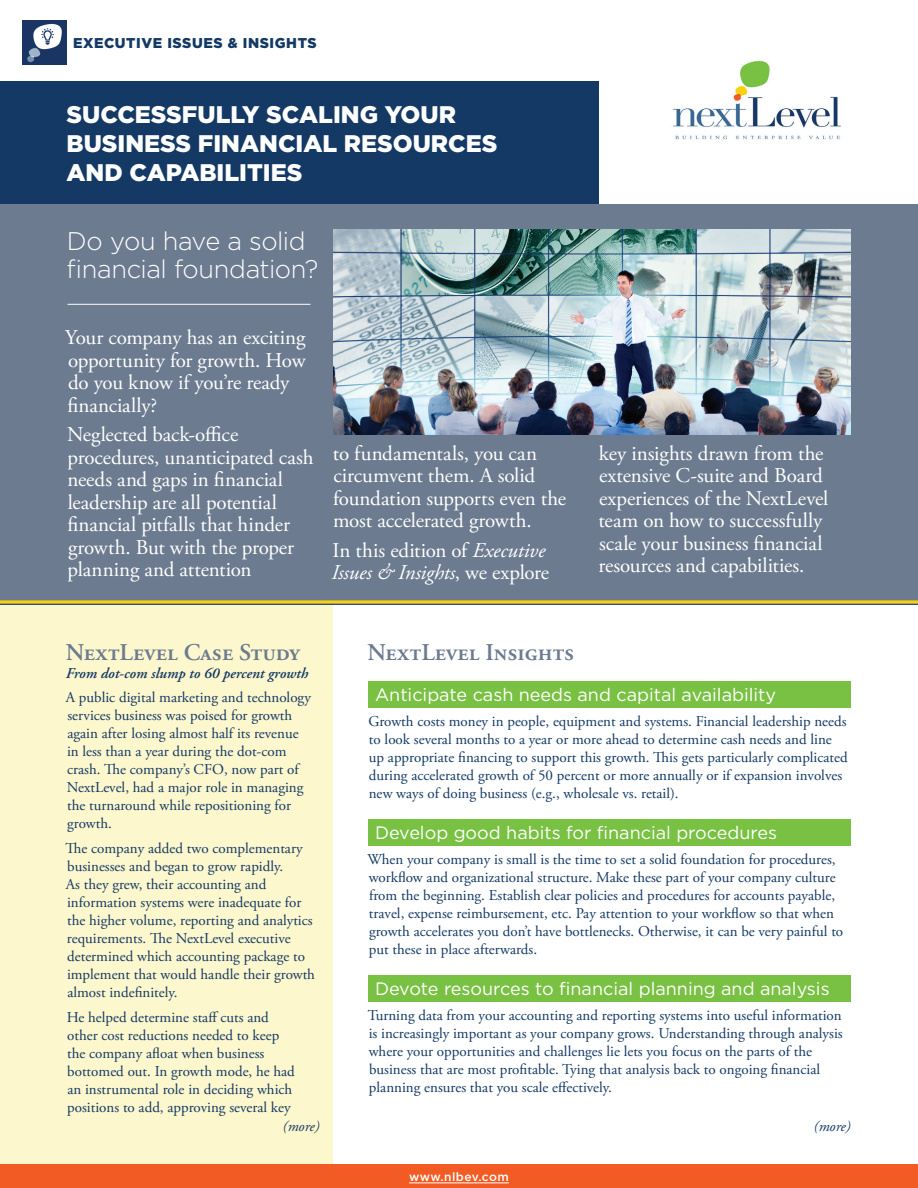
<style>
.page{position:relative;width:918px;height:1188px;background:#fff}
.page>*{position:absolute;margin:0;border:0;box-sizing:border-box;transform-origin:0 0}
.t1{font:300 25.5px/28.5px "Gotham";letter-spacing:-.015em;color:#fff}
.t2{font:900 24px/28.8px "Gotham";color:#fff}
.t3{font:600 24px "Adobe Garamond Pro";color:#6c7b8f}
.t4{font:21px/22.5px "Adobe Garamond Pro";letter-spacing:-.005em;color:#fff}
.t5{font:18px "Gotham";color:#fff}
.t6{font:15px/18px "Adobe Garamond Pro";color:#133964}
.t7{font:italic 600 15px "Adobe Garamond Pro";color:#133964}
.t8{font:italic 15px "Adobe Garamond Pro";color:#133964}
.t9{font:900 14.25px "Gotham";letter-spacing:.04em;color:#133964}
.t10{font:500 12px "Gotham";letter-spacing:.035em;color:#fff}
.s1{font-style:italic}
</style>
<div class="page">
<div style="left:0;top:603px;width:333px;height:574px;background:#fdf7cd"></div>
<div style="left:0;top:204px;width:918px;height:397px;background:#6c7b8f"></div>
<div style="left:0;top:81px;width:598px;height:123px;background:#133964"></div>
<img style="left:23px;top:21px;width:44px;height:43px">
<hr style="left:68px;top:304px;width:242px;height:1px;background:#fff">
<img style="left:673px;top:60px;width:168px;height:80px">
<hr style="left:0;top:603px;width:918px;height:2px;background:#133964">
<hr style="left:0;top:600px;width:918px;height:3px;background:#fcd00a">
<div style="left:368px;top:681px;width:482px;height:27px;background:#79c142"></div>
<div style="left:368px;top:819px;width:482px;height:27px;background:#79c142"></div>
<div style="left:368px;top:975px;width:482px;height:27px;background:#79c142"></div>
<img style="left:333px;top:230px;width:517px;height:204px">
<div style="left:0;top:1165px;width:918px;height:23px;background:#f25b24"></div>
<hr style="left:409px;top:1183px;width:100px;height:1px;background:#fff">
<p class="t9" style="left:73px;top:33px;width:245px">EXECUTIVE ISSUES &amp; INSIGHTS</p>
<h2 class="t2" style="left:67px;top:100px;width:432px">SUCCESSFULLY SCALING YOUR<br>BUSINESS FINANCIAL RESOURCES<br>AND CAPABILITIES</h2>
<h1 class="t1" style="left:67px;top:226px;width:254px">Do you have a solid financial foundation?</h1>
<h3 class="t4" style="left:65px;top:327px;width:242px">Your company has an exciting opportunity for growth. How do you know if you’re ready financially?</h3>
<h3 class="t4" style="left:67px;top:424px;width:248px">Neglected back-office procedures, unanticipated cash needs and gaps in financial leadership are all potential financial pitfalls that hinder growth. But with the proper planning and attention</h3>
<h3 class="t4" style="left:333px;top:443px;width:235px">to fundamentals, you can circumvent them. A solid foundation supports even the most accelerated growth.</h3>
<h3 class="t4" style="left:332px;top:539px;width:219px">In this edition of <span class="s1">Executive<br>Issues &amp; Insights</span>, we explore</h3>
<h3 class="t4" style="left:598px;top:443px;width:232px">key insights drawn from the extensive C-suite and Board experiences of the NextLevel team on how to successfully scale your business financial resources and capabilities.</h3>
<h2 class="t3" style="left:66px;top:638px;width:236px">NextLevel Case Study</h2>
<p class="t7" style="left:66px;top:664px;width:244px">From dot-com slump to 60 percent growth</p>
<p class="t6" style="left:66px;top:689px;width:247px">A public digital marketing and technology services business was poised for growth again after losing almost half its revenue in less than a year during the dot-com crash. The company’s CFO, now part of NextLevel, had a major role in managing the turnaround while repositioning for growth.</p>
<p class="t6" style="left:66px;top:840px;width:251px">The company added two complementary businesses and began to grow rapidly.<br>As they grew, their accounting and information systems were inadequate for the higher volume, reporting and analytics requirements. The NextLevel executive determined which accounting package to implement that would handle their growth almost indefinitely.</p>
<p class="t6" style="left:67px;top:1009px;width:230px">He helped determine staff cuts and other cost reductions needed to keep the company afloat when business bottomed out. In growth mode, he had an instrumental role in deciding which positions to add, approving several key</p>
<h2 class="t3" style="left:367px;top:638px;width:208px">NextLevel Insights</h2>
<p class="t5" style="left:375px;top:684px;width:403px">Anticipate cash needs and capital availability</p>
<p class="t6" style="left:369px;top:712px;width:481px">Growth costs money in people, equipment and systems. Financial leadership needs to look several months to a year or more ahead to determine cash needs and line up appropriate financing to support this growth. This gets particularly complicated during accelerated growth of 50 percent or more annually or if expansion involves new ways of doing business (e.g., wholesale vs. retail).</p>
<p class="t5" style="left:375px;top:822px;width:404px">Develop good habits for financial procedures</p>
<p class="t6" style="left:367px;top:850px;width:477px">When your company is small is the time to set a solid foundation for procedures, workflow and organizational structure. Make these part of your company culture from the beginning. Establish clear policies and procedures for accounts payable, travel, expense reimbursement, etc. Pay attention to your workflow so that when growth accelerates you don’t have bottlenecks. Otherwise, it can be very painful to put these in place afterwards.</p>
<p class="t5" style="left:375px;top:978px;width:456px">Devote resources to financial planning and analysis</p>
<p class="t6" style="left:368px;top:1006px;width:476px">Turning data from your accounting and reporting systems into useful information is increasingly important as your company grows. Understanding through analysis where your opportunities and challenges lie lets you focus on the parts of the business that are most profitable. Tying that analysis back to ongoing financial planning ensures that you scale effectively.</p>
<p class="t8" style="left:283px;top:1118px;width:38px">(more)</p>
<p class="t8" style="left:814px;top:1118px;width:38px">(more)</p>
<p class="t10" style="left:409px;top:1169px;width:101px">www.nlbev.com</p>
</div>
